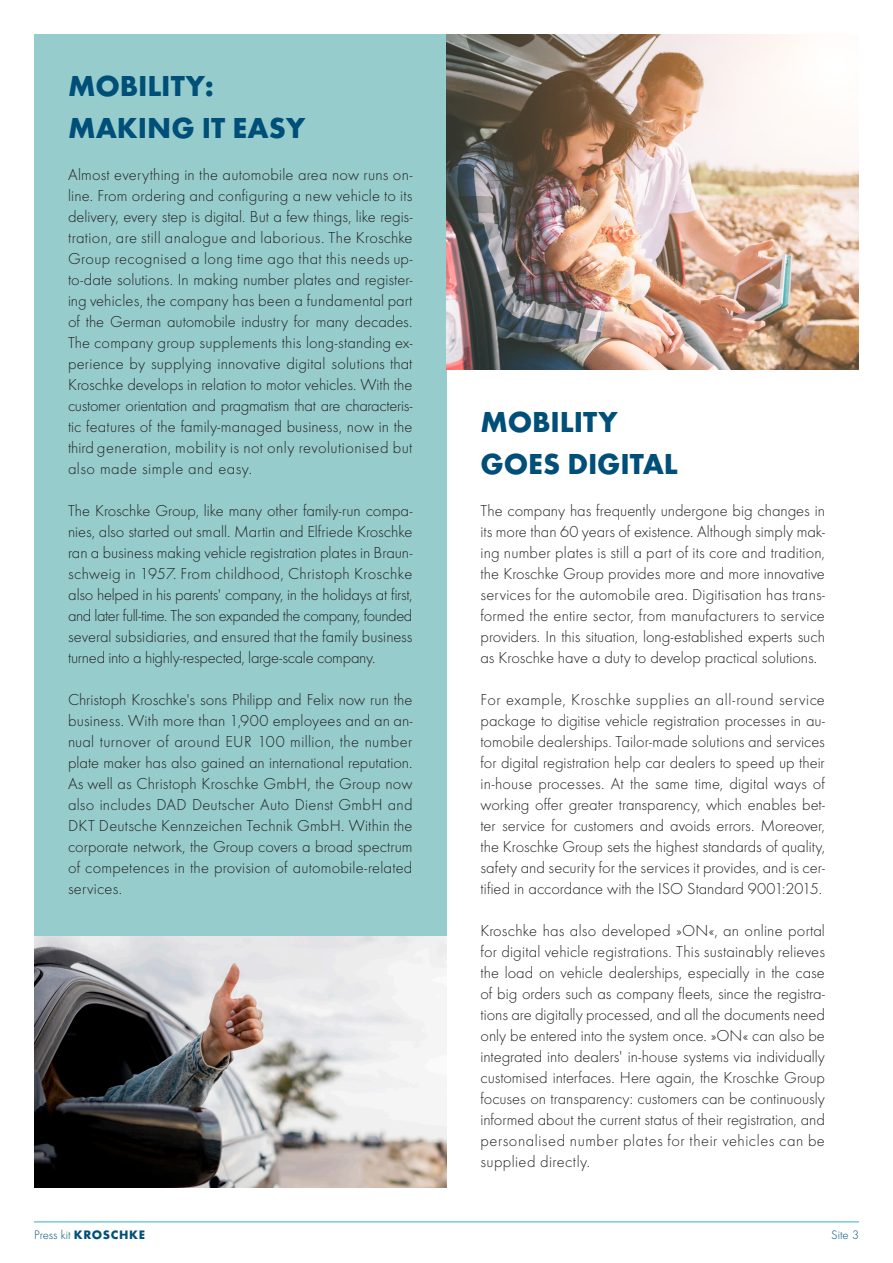
<style>
.page{position:relative;width:893px;height:1263px;background:#fff}
.page>*{position:absolute;margin:0;border:0;box-sizing:border-box;transform-origin:0 0}
.t1{font:700 30px/42px "Futura";letter-spacing:-.005em;color:#004f79}
.t2{font:300 16.5px/21px "Futura";letter-spacing:.005em;color:#231f20;text-align:justify}
.t3{font:300 12.75px "Futura";color:#004f79}
.s1{font-weight:700}
</style>
<div class="page">
<hr style="left:34px;top:1221px;width:825px;height:1px;background:#2cb5b8">
<div style="left:34px;top:34px;width:412px;height:1133px;background:#96cccc"></div>
<img style="left:34px;top:936px;width:412px;height:251px">
<img style="left:446px;top:34px;width:413px;height:335px">
<h1 class="t1" style="left:68px;top:63px;width:239px">MOBILITY:<br>MAKING IT EASY</h1>
<p class="t2" style="left:68px;top:164px;width:346px">Almost everything in the automobile area now runs on&shy;line. From ordering and configuring a new vehicle to its delivery, every step is digital. But a few things, like regis&shy;tration, are still analogue and laborious. The Kroschke Group recognised a long time ago that this needs up&shy;to-date solutions. In making number plates and register&shy;ing vehicles, the company has been a fundamental part of the German automobile industry for many decades.<br>The company group supplements this long-standing ex&shy;perience by supplying innovative digital solutions that Kroschke develops in relation to motor vehicles. With the customer orientation and pragmatism that are characteris&shy;tic features of the family-managed business, now in the third generation, mobility is not only revolutionised but also made simple and easy.</p>
<p class="t2" style="left:68px;top:500px;width:346px">The Kroschke Group, like many other family-run compa&shy;nies, also started out small. Martin and Elfriede Kroschke ran a business making vehicle registration plates in Braun&shy;schweig in 1957. From childhood, Christoph Kroschke also helped in his parents' company, in the holidays at first, and later full-time. The son expanded the company, founded several subsidiaries, and ensured that the family business turned into a highly-respected, large-scale company.</p>
<p class="t2" style="left:68px;top:689px;width:346px">Christoph Kroschke's sons Philipp and Felix now run the business. With more than 1,900 employees and an an&shy;nual turnover of around EUR 100 million, the number plate maker has also gained an international reputation.<br>As well as Christoph Kroschke GmbH, the Group now also includes DAD Deutscher Auto Dienst GmbH and DKT Deutsche Kennzeichen Technik GmbH. Within the corporate network, the Group covers a broad spectrum of competences in the provision of automobile-related services.</p>
<h1 class="t1" style="left:480px;top:399px;width:199px">MOBILITY<br>GOES DIGITAL</h1>
<p class="t2" style="left:480px;top:500px;width:346px">The company has frequently undergone big changes in its more than 60 years of existence. Although simply mak&shy;ing number plates is still a part of its core and tradition, the Kroschke Group provides more and more innovative services for the automobile area. Digitisation has trans&shy;formed the entire sector, from manufacturers to service providers. In this situation, long-established experts such as Kroschke have a duty to develop practical solutions.</p>
<p class="t2" style="left:480px;top:689px;width:346px">For example, Kroschke supplies an all-round service package to digitise vehicle registration processes in au&shy;tomobile dealerships. Tailor-made solutions and services for digital registration help car dealers to speed up their in-house processes. At the same time, digital ways of working offer greater transparency, which enables bet&shy;ter service for customers and avoids errors. Moreover, the Kroschke Group sets the highest standards of quality, safety and security for the services it provides, and is cer&shy;tified in accordance with the ISO Standard 9001:2015.</p>
<p class="t2" style="left:480px;top:920px;width:346px">Kroschke has also developed »ON«, an online portal for digital vehicle registrations. This sustainably relieves the load on vehicle dealerships, especially in the case of big orders such as company fleets, since the registra&shy;tions are digitally processed, and all the documents need only be entered into the system once. »ON« can also be integrated into dealers' in-house systems via individually customised interfaces. Here again, the Kroschke Group focuses on transparency: customers can be continuously informed about the current status of their registration, and personalised number plates for their vehicles can be supplied directly.</p>
<p class="t3" style="left:34px;top:1227px;width:113px">Press kit <span class="s1">KROSCHKE</span></p>
<p class="t3" style="left:831px;top:1227px;width:29px">Site 3</p>
</div>
